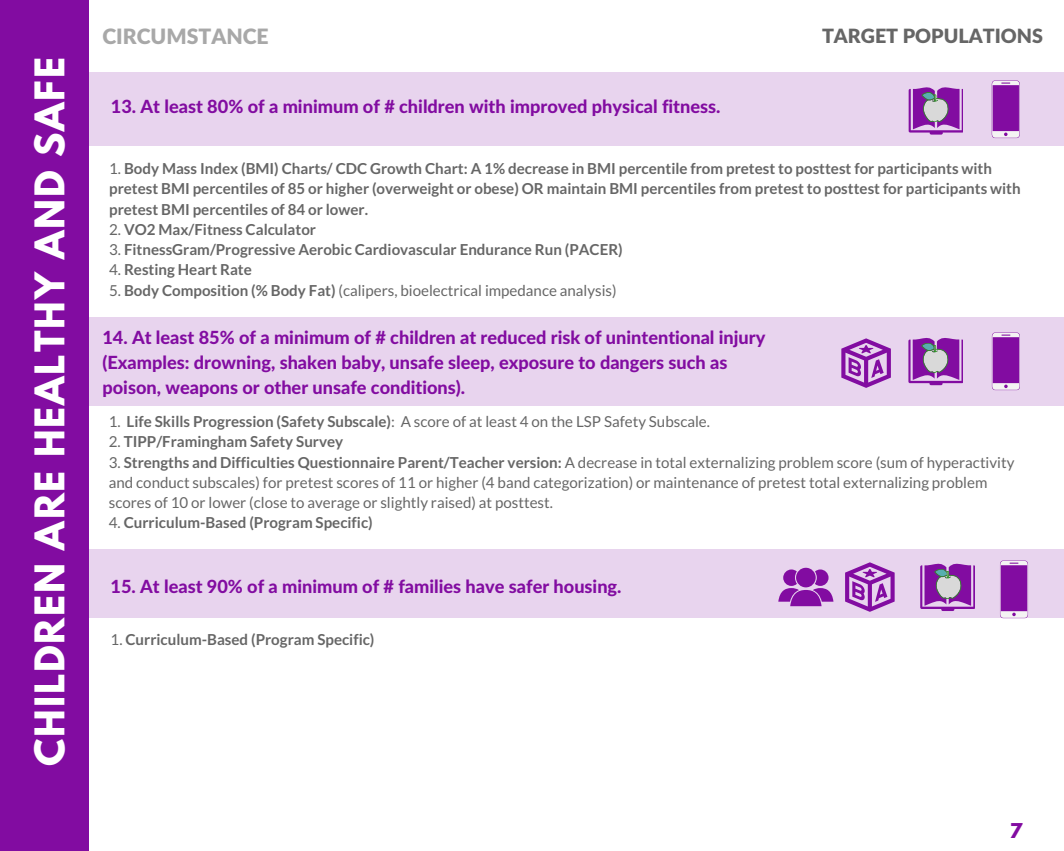
<style>
.page{position:relative;width:1064px;height:851px;background:#fff}
.page>*{position:absolute;margin:0;border:0;box-sizing:border-box;transform-origin:0 0}
.t1{font:700 36.3px "League Spartan";letter-spacing:.05em;color:#fff}
.t2{font:900 21.15px "Lato Latin";color:#a8a8a8}
.t3{font:900 19.65px "Lato Latin";color:#666}
.t4{font:800 18.15px/24.8px "Lato Latin";color:#820ca1}
.t5{font:700 18.15px "League Spartan";color:#820ca1}
.t6{font:700 15.15px/20.2px "Lato";color:#666}
.t7{font:15.15px/20.2px "Lato";color:#666}
.s1{font-weight:400}
.s2{font-weight:700}
</style>
<div class="page">
<div style="left:89px;top:317px;width:974px;height:88px;background:#e8d4ee"></div>
<div style="left:0;top:0;width:89px;height:850px;background:#820ca1"></div>
<div style="left:88px;top:72px;width:975px;height:74px;background:#e8d4ee"></div>
<div style="left:85px;top:550px;width:978px;height:67px;background:#e8d4ee"></div>
<svg style="left:908px;top:87px;width:54px;height:48px"></svg>
<svg style="left:908px;top:338px;width:54px;height:47px;background:#a15fb5"></svg>
<svg style="left:991px;top:80px;width:28px;height:58px;background:#9a3db2"></svg>
<svg style="left:991px;top:332px;width:28px;height:58px;background:#9b3eb3"></svg>
<svg style="left:778px;top:569px;width:55px;height:37px"></svg>
<div style="left:795px;top:567px;width:20px;height:20px;background:#820ca1;border-radius:50%"></div>
<svg style="left:920px;top:563px;width:54px;height:48px;background:#a261b6"></svg>
<svg style="left:999px;top:560px;width:28px;height:58px;background:#9b3fb3"></svg>
<svg style="left:841px;top:338px;width:49px;height:50px"></svg>
<svg style="left:845px;top:562px;width:49px;height:49px"></svg>
<h1 class="t1" style="left:32px;top:766px;width:710px;rotate:-90deg">CHILDREN ARE HEALTHY AND SAFE</h1>
<h2 class="t2" style="left:102px;top:27px;width:168px">CIRCUMSTANCE</h2>
<p class="t3" style="left:821px;top:27px;width:222px">TARGET POPULATIONS</p>
<p class="t4" style="left:111px;top:95px;width:611px">13. At least 80% of a minimum of # children with improved physical fitness.</p>
<p class="t6" style="left:109px;top:158px;width:912px"><span class="s1">1.</span> Body Mass Index (BMI) Charts/ CDC Growth Chart: A 1% decrease in BMI percentile from pretest to posttest for participants with pretest BMI percentiles of 85 or higher (overweight or obese) OR maintain BMI percentiles from pretest to posttest for participants with pretest BMI percentiles of 84 or lower.</p>
<p class="t6" style="left:109px;top:219px;width:208px"><span class="s1">2.</span> VO2 Max/Fitness Calculator</p>
<p class="t6" style="left:109px;top:239px;width:515px"><span class="s1">3.</span> FitnessGram/Progressive Aerobic Cardiovascular Endurance Run (PACER)</p>
<p class="t6" style="left:109px;top:259px;width:144px"><span class="s1">4.</span> Resting Heart Rate</p>
<p class="t7" style="left:109px;top:280px;width:509px">5. <span class="s2">Body Composition (% Body Fat)</span> (calipers, bioelectrical impedance analysis)</p>
<p class="t4" style="left:102px;top:326px;width:664px">14. At least 85% of a minimum of # children at reduced risk of unintentional injury (Examples: drowning, shaken baby, unsafe sleep, exposure to dangers such as poison, weapons or other unsafe conditions).</p>
<p class="t7" style="left:109px;top:411px;width:602px">1. <span class="s2">Life Skills Progression (Safety Subscale)</span>: A score of at least 4 on the LSP Safety Subscale.</p>
<p class="t6" style="left:109px;top:431px;width:236px"><span class="s1">2.</span> TIPP/Framingham Safety Survey</p>
<p class="t7" style="left:109px;top:451px;width:906px">3. <span class="s2">Strengths and Difficulties Questionnaire Parent/Teacher version:</span> A decrease in total externalizing problem score (sum of hyperactivity and conduct subscales) for pretest scores of 11 or higher (4 band categorization) or maintenance of pretest total externalizing problem scores of 10 or lower (close to average or slightly raised) at posttest.</p>
<p class="t6" style="left:109px;top:512px;width:265px"><span class="s1">4.</span> Curriculum-Based (Program Specific)</p>
<p class="t4" style="left:111px;top:575px;width:512px">15. At least 90% of a minimum of # families have safer housing.</p>
<p class="t6" style="left:111px;top:629px;width:265px"><span class="s1">1.</span> Curriculum-Based (Program Specific)</p>
<p class="t5" style="left:1009px;top:821px;width:14px">7</p>
</div>
